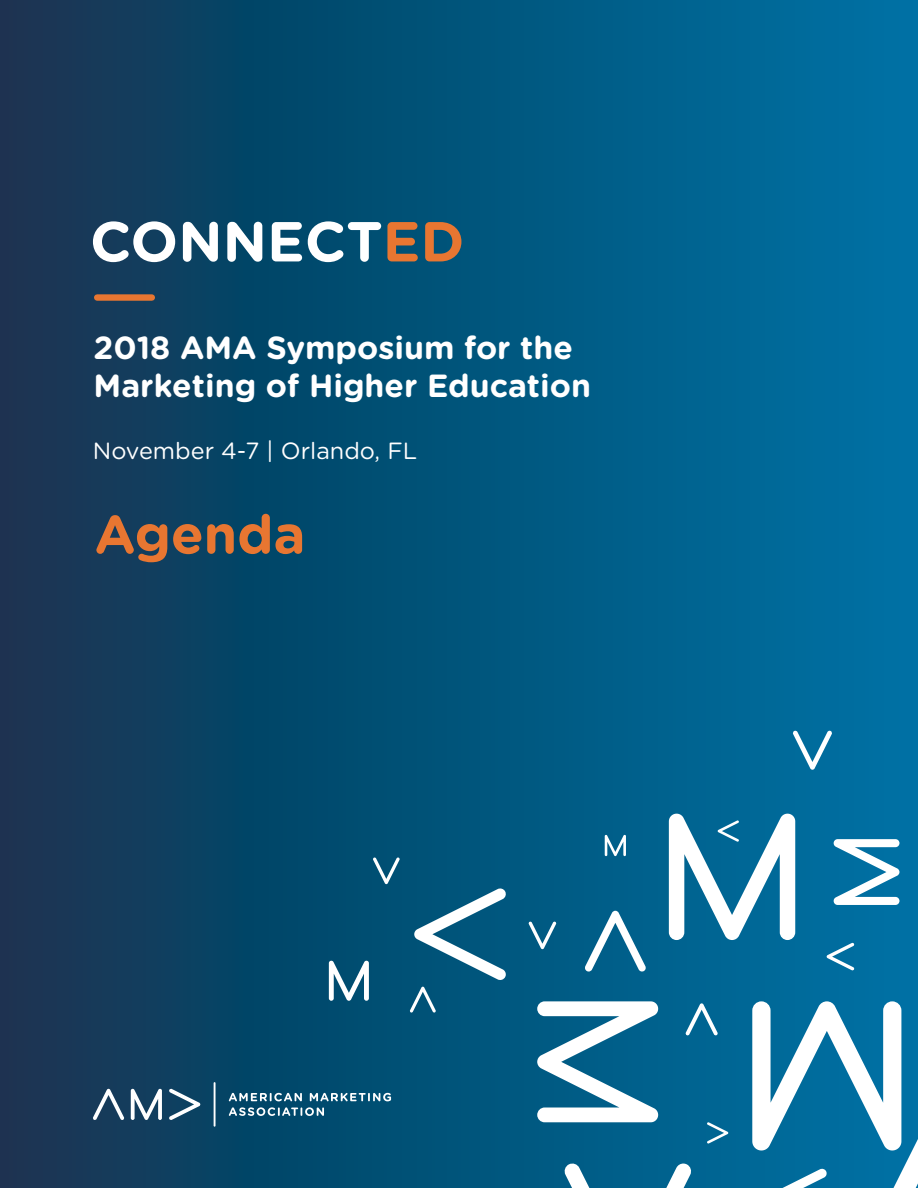
<style>
.page{position:relative;width:918px;height:1188px;background:#fff}
.page>*{position:absolute;margin:0;border:0;box-sizing:border-box;transform-origin:0 0}
.t1{font:700 56.25px "Gotham Rounded";color:#fff}
.t2{font:700 54px "Gotham Rounded";letter-spacing:-.005em;color:#e87631}
.t3{font:700 31.95px/38.4px "Gotham Rounded";color:#fff}
.t4{font:23.4px "Gotham Rounded";color:#fff}
.s1{color:#e87631}
</style>
<div class="page">
<div style="left:0;top:0;width:918px;height:1188px;background:linear-gradient(to right,#113450,#0073a6)"></div>
<svg style="left:93px;top:1089px;width:31px;height:31px"></svg>
<svg style="left:169px;top:1089px;width:31px;height:31px"></svg>
<svg style="left:131px;top:1089px;width:31px;height:31px"></svg>
<svg style="left:229px;top:1093px;width:73px;height:8px"></svg>
<svg style="left:310px;top:1093px;width:81px;height:8px"></svg>
<svg style="left:229px;top:1107px;width:95px;height:9px"></svg>
<hr style="left:214px;top:1082px;width:2px;height:45px;background:#fff">
<div style="left:97px;top:294px;width:55px;height:7px;background:#e87631"></div>
<svg style="left:827px;top:943px;width:27px;height:28px"></svg>
<svg style="left:707px;top:1122px;width:21px;height:22px"></svg>
<svg style="left:528px;top:921px;width:28px;height:28px"></svg>
<svg style="left:793px;top:730px;width:39px;height:40px"></svg>
<svg style="left:373px;top:857px;width:27px;height:27px"></svg>
<svg style="left:584px;top:911px;width:62px;height:61px"></svg>
<svg style="left:685px;top:1003px;width:33px;height:33px"></svg>
<svg style="left:410px;top:987px;width:26px;height:26px"></svg>
<svg style="left:414px;top:888px;width:93px;height:93px"></svg>
<svg style="left:669px;top:814px;width:126px;height:126px"></svg>
<svg style="left:605px;top:835px;width:21px;height:21px"></svg>
<svg style="left:537px;top:1001px;width:121px;height:121px"></svg>
<svg style="left:834px;top:839px;width:65px;height:66px"></svg>
<svg style="left:564px;top:1162px;width:25px;height:26px"></svg>
<svg style="left:666px;top:1164px;width:26px;height:24px"></svg>
<svg style="left:752px;top:1001px;width:166px;height:187px"></svg>
<svg style="left:329px;top:961px;width:40px;height:40px"></svg>
<h1 class="t1" style="left:90px;top:200px;width:376px">CONNECT<span class="s1">ED</span></h1>
<p class="t3" style="left:94px;top:327px;width:499px">2018 AMA Symposium for the<br>Marketing of Higher Education</p>
<p class="t4" style="left:93px;top:435px;width:326px">November 4-7 | Orlando, FL</p>
<h2 class="t2" style="left:94px;top:495px;width:213px">Agenda</h2>
</div>
